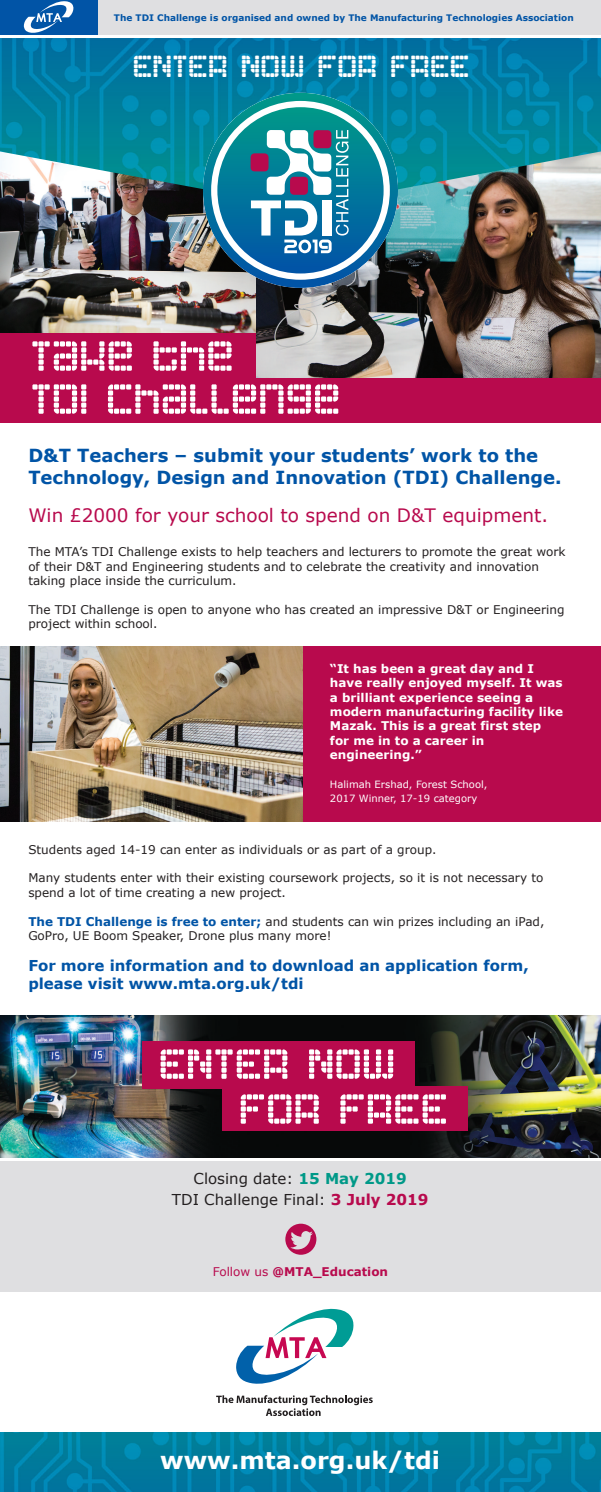
<style>
.page{position:relative;width:601px;height:1492px;background:#fff}
.page>*{position:absolute;margin:0;border:0;box-sizing:border-box;transform-origin:0 0}
.t1{font:55px/43px "Astronaut II";color:#fff}
.t2{font:40px "Astronaut II";color:#fff}
.t3{font:700 24px "Verdana";color:#fff}
.t4{font:18.5px "Verdana";color:#b80a4d}
.t5{font:700 18px/21.6px "Verdana";color:#0154a6}
.t6{font:700 15px/18px "Verdana";color:#0154a6}
.t7{font:15px/21px "Verdana";color:#231f20;text-align:center}
.t8{font:12px/14.4px "Verdana";color:#231f20}
.t9{font:700 12px/14.4px "Verdana";color:#fff}
.t10{font:700 12px "Verdana";color:#b80a4d}
.t11{font:10px/14px "Verdana";color:#fff}
.t12{font:700 9px "Verdana";color:#0154a6}
.s1{font-weight:700;color:#0154a6}
.s2{font-weight:700;color:#098}
.s3{font-weight:700;color:#b80a4d}
.s4{font-weight:400}
</style>
<div class="page">
<img style="left:255px;top:207px;width:346px;height:171px">
<img style="left:0;top:207px;width:255px;height:125px">
<img style="left:0;top:38px;width:601px;height:169px">
<svg style="left:203px;top:93px;width:195px;height:195px;background:#418c9e"></svg>
<svg style="left:217px;top:107px;width:167px;height:166px"></svg>
<div style="left:0;top:0;width:601px;height:34px;background:#dfdfe1"></div>
<div style="left:0;top:0;width:97px;height:34px;background:#0154a6"></div>
<svg style="left:24px;top:1px;width:49px;height:32px"></svg>
<div style="left:0;top:333px;width:255px;height:47px;background:#b80a4d"></div>
<div style="left:0;top:378px;width:601px;height:45px;background:#b80a4d"></div>
<div style="left:0;top:646px;width:601px;height:175px;background:#b80a4d"></div>
<img style="left:0;top:646px;width:303px;height:175px">
<img style="left:0;top:1015px;width:601px;height:142px">
<div style="left:142px;top:1040px;width:272px;height:48px;background:#b80a4d"></div>
<div style="left:222px;top:1086px;width:245px;height:44px;background:#b80a4d"></div>
<img style="left:0;top:1432px;width:601px;height:59px">
<div style="left:0;top:1161px;width:601px;height:130px;background:#dfdfe1"></div>
<svg style="left:285px;top:1223px;width:31px;height:31px"></svg>
<svg style="left:216px;top:1395px;width:157px;height:20px"></svg>
<svg style="left:236px;top:1308px;width:118px;height:76px"></svg>
<p class="t12" style="left:114px;top:12px;width:461px">The TDI Challenge is organised and owned by The Manufacturing Technologies Association</p>
<h2 class="t2" style="left:131px;top:42px;width:339px">ENTER NOW FOR FREE</h2>
<h1 class="t1" style="left:28px;top:331px;width:311px">Take the<br>TDI challenge</h1>
<h3 class="t5" style="left:28px;top:444px;width:535px">D&amp;T Teachers – submit your students’ work to the<br>Technology, Design and Innovation (TDI) Challenge.</h3>
<h3 class="t4" style="left:28px;top:503px;width:521px">Win £2000 for your school to spend on D&amp;T equipment.</h3>
<p class="t8" style="left:28px;top:544px;width:539px">The MTA’s TDI Challenge exists to help teachers and lecturers to promote the great work of their D&amp;T and Engineering students and to celebrate the creativity and innovation taking place inside the curriculum.</p>
<p class="t8" style="left:28px;top:602px;width:538px">The TDI Challenge is open to anyone who has created an impressive D&amp;T or Engineering project within school.</p>
<p class="t9" style="left:330px;top:660px;width:235px">“It has been a great day and I have really enjoyed myself. It was a brilliant experience seeing a modern manufacturing facility like<br>Mazak. This is a great first step for me in to a career in engineering.”</p>
<p class="t11" style="left:330px;top:777px;width:159px">Halimah Ershad, Forest School,<br>2017 Winner, 17-19 category</p>
<p class="t8" style="left:28px;top:841px;width:410px">Students aged 14-19 can enter as individuals or as part of a group.</p>
<p class="t8" style="left:28px;top:870px;width:516px">Many students enter with their existing coursework projects, so it is not necessary to spend a lot of time creating a new project.</p>
<p class="t8" style="left:28px;top:913px;width:518px"><span class="s1">The TDI Challenge is free to enter;</span> and students can win prizes including an iPad,<br>GoPro, UE Boom Speaker, Drone plus many more!</p>
<p class="t6" style="left:28px;top:955px;width:502px">For more information and to download an application form, please visit www.mta.org.uk/tdi</p>
<h1 class="t1" style="left:237px;top:1038px;width:211px;line-height:44.9px;text-indent:-80px">ENTER NOW<br>FOR FREE</h1>
<p class="t7" style="left:172px;top:1167px;width:258px">Closing date: <span class="s2">15 May 2019<br></span>TDI Challenge Final: <span class="s3">3 July 2019</span></p>
<p class="t10" style="left:213px;top:1263px;width:177px"><span class="s4">Follow us</span> @MTA_Education</p>
<h3 class="t3" style="left:160px;top:1444px;width:281px">www.mta.org.uk/tdi</h3>
</div>
